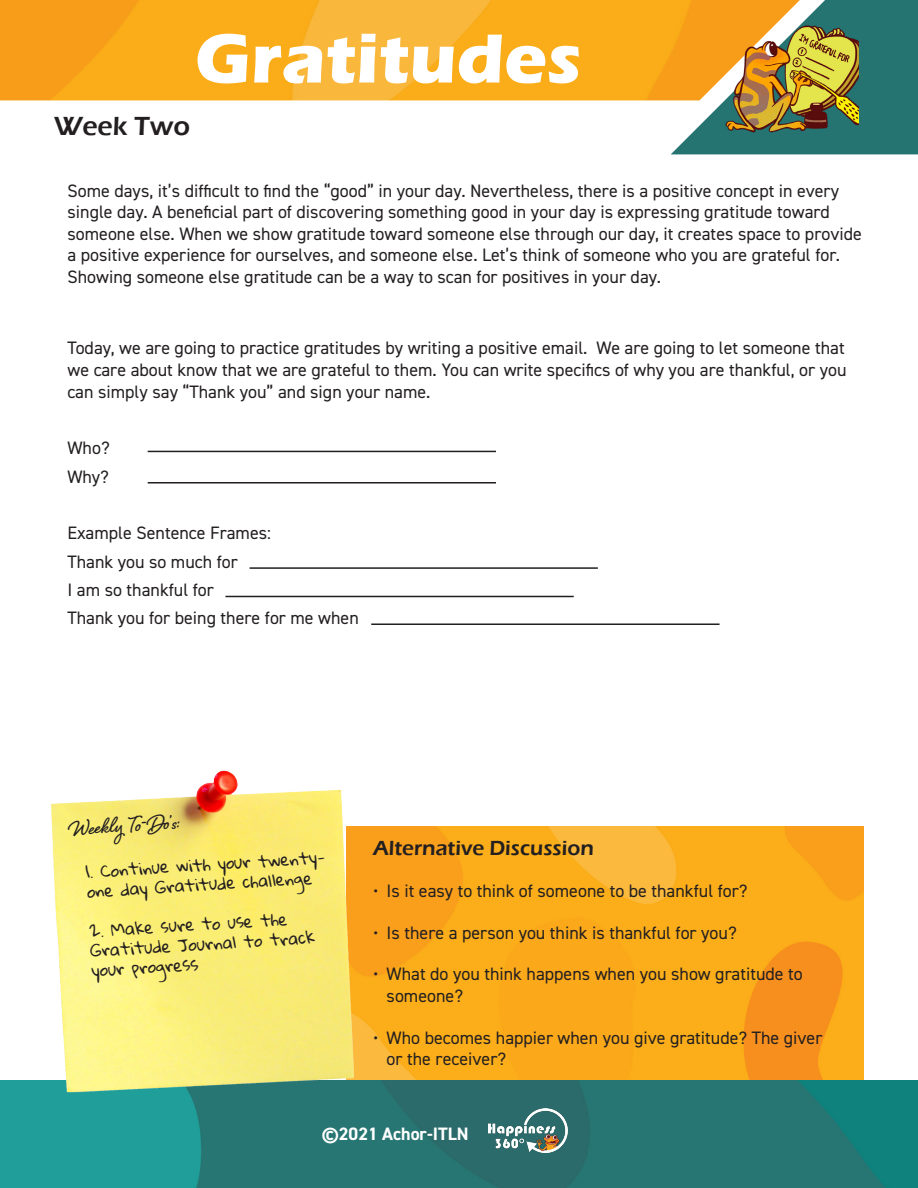
<style>
.page{position:relative;width:918px;height:1188px;background:#fff}
.page>*{position:absolute;margin:0;border:0;box-sizing:border-box;transform-origin:0 0}
.t1{font:700 72px "Eras ITC";color:#fff}
.t2{font:700 27px "Shelby";color:#231f20}
.t3{font:600 27px "Eras ITC";color:#231f20}
.t4{font:600 21px "Eras ITC";color:#231f20}
.t5{font:18px/21.6px "DIN2014";color:#231f20}
.t6{font:700 18px "DIN2014";color:#fff}
.t7{font:16.5px/20px "Gloria Hallelujah";color:#231f20}
</style>
<div class="page">
<img style="left:0;top:1080px;width:918px;height:108px">
<img style="left:0;top:0;width:671px;height:100px">
<img style="left:671px;top:0;width:247px;height:154px">
<img style="left:489px;top:1108px;width:79px;height:44px">
<img style="left:726px;top:8px;width:132px;height:129px">
<img style="left:365px;top:827px;width:499px;height:253px">
<img style="left:46px;top:770px;width:319px;height:348px">
<hr style="left:148px;top:451px;width:348px;height:1px;background:#231f20">
<hr style="left:148px;top:482px;width:348px;height:2px;background:#231f20">
<hr style="left:250px;top:567px;width:348px;height:2px;background:#231f20">
<hr style="left:225px;top:596px;width:349px;height:1px;background:#231f20">
<hr style="left:371px;top:623px;width:349px;height:2px;background:#231f20">
<p class="t1" style="left:195px;top:17px;width:388px">Gratitudes</p>
<p class="t3" style="left:54px;top:111px;width:138px">Week Two</p>
<p class="t5" style="left:68px;top:179px;width:796px">Some days, it’s difficult to find the “good” in your day. Nevertheless, there is a positive concept in every single day. A beneficial part of discovering something good in your day is expressing gratitude toward someone else. When we show gratitude toward someone else through our day, it creates space to provide a positive experience for ourselves, and someone else. Let’s think of someone who you are grateful for.<br>Showing someone else gratitude can be a way to scan for positives in your day.</p>
<p class="t5" style="left:68px;top:337px;width:781px;text-align:justify">Today, we are going to practice gratitudes by writing a positive email. We are going to let someone that we care about know that we are grateful to them. You can write specifics of why you are thankful, or you can simply say “Thank you” and sign your name.</p>
<p class="t5" style="left:68px;top:437px;width:44px">Who?</p>
<p class="t5" style="left:68px;top:465px;width:43px">Why?</p>
<p class="t5" style="left:68px;top:522px;width:205px">Example Sentence Frames:</p>
<p class="t5" style="left:68px;top:550px;width:172px">Thank you so much for</p>
<p class="t5" style="left:68px;top:579px;width:148px">I am so thankful for</p>
<p class="t5" style="left:68px;top:607px;width:293px">Thank you for being there for me when</p>
<p class="t2" style="left:69px;top:809px;width:111px;rotate:-3deg">Weekly To-Do’s:</p>
<p class="t7" style="left:85px;top:862px;width:242px;rotate:-3deg">1. Continue with your twenty&shy;one day Gratitude challenge</p>
<p class="t7" style="left:89px;top:921px;width:227px;rotate:-3deg">2. Make sure to use the<br>Gratitude Journal to track your progress</p>
<p class="t4" style="left:373px;top:836px;width:222px">Alternative Discussion</p>
<p class="t5" style="left:373px;top:879px;width:376px">• Is it easy to think of someone to be thankful for?</p>
<p class="t5" style="left:373px;top:921px;width:365px">• Is there a person you think is thankful for you?</p>
<p class="t5" style="left:387px;top:963px;width:418px;text-indent:-14px">• What do you think happens when you show gratitude to someone?</p>
<p class="t5" style="left:387px;top:1026px;width:437px;text-indent:-14px">• Who becomes happier when you give gratitude? The giver or the receiver?</p>
<p class="t6" style="left:322px;top:1122px;width:148px">©2021 Achor-ITLN</p>
</div>
